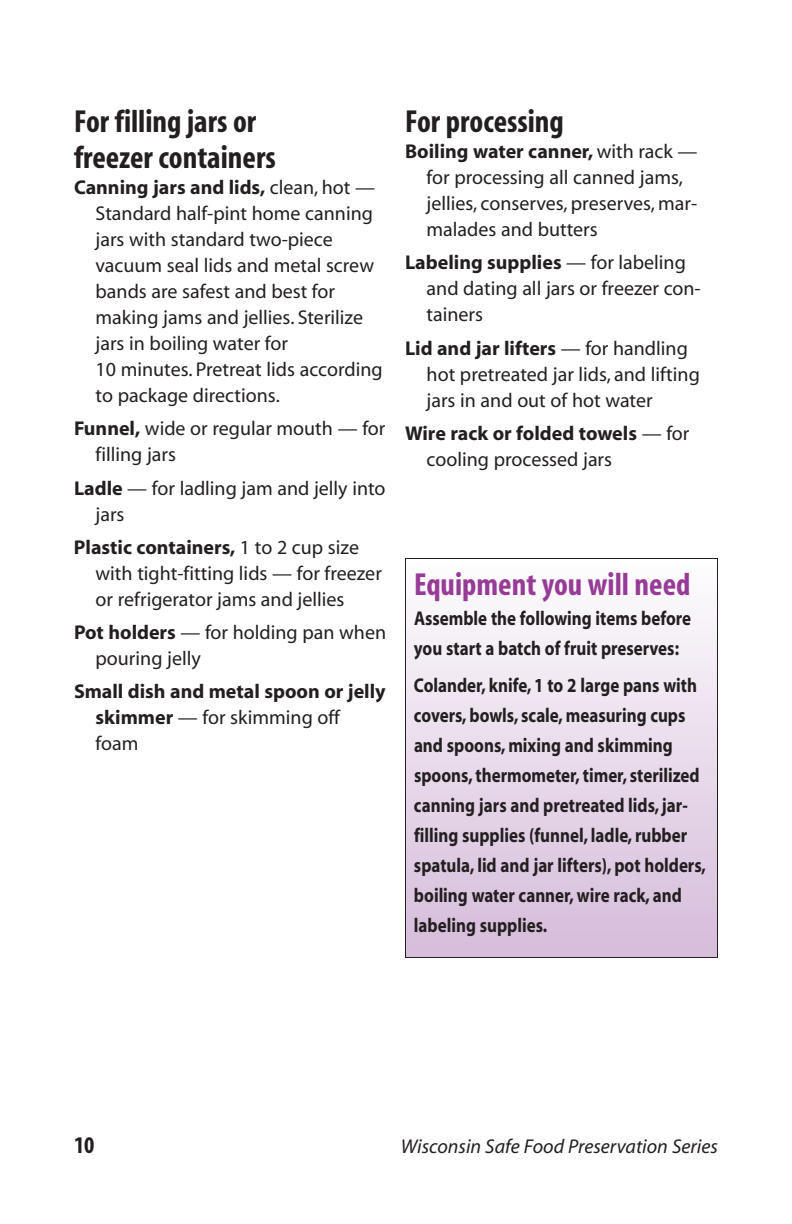
<style>
.page{position:relative;width:792px;height:1224px;background:#fff}
.page>*{position:absolute;margin:0;border:0;box-sizing:border-box;transform-origin:0 0}
.t1{font:700 condensed 32px/36px "Myriad";color:#231f20}
.t2{font:700 condensed 32px "Myriad";color:#973c96}
.t3{font:700 condensed 24px "Myriad";color:#231f20}
.t4{font:20px/26px "Myriad";color:#231f20}
.t5{font:700 20px/30px "Myriad";color:#231f20;scale:.85 1}
.t6{font:700 20px/26px "Myriad";color:#231f20}
.t7{font:italic 20px "Myriad";color:#231f20}
.s1{font-weight:700}
.s2{font-weight:400}
</style>
<div class="page">
<div style="left:406px;top:558px;width:312px;height:400px;background:linear-gradient(to bottom,#fefdfe,#d5bbda)"></div>
<div style="left:405px;top:558px;width:313px;height:400px;border:1px solid #231f20"></div>
<h1 class="t1" style="left:74px;top:106px;width:203px">For filling jars or freezer containers</h1>
<p class="t4" style="left:96px;top:176px;width:289px;text-indent:-22px"><span class="s1">Canning jars and lids,</span> clean, hot —<br>Standard half-pint home canning jars with standard two-piece vacuum seal lids and metal screw bands are safest and best for making jams and jellies. Sterilize jars in boiling water for<br>10 minutes. Pretreat lids according to package directions.</p>
<p class="t4" style="left:96px;top:417px;width:291px;text-indent:-22px"><span class="s1">Funnel,</span> wide or regular mouth — for filling jars</p>
<p class="t4" style="left:96px;top:477px;width:291px;text-indent:-22px"><span class="s1">Ladle</span> — for ladling jam and jelly into jars</p>
<p class="t4" style="left:96px;top:536px;width:288px;text-indent:-22px"><span class="s1">Plastic containers,</span> 1 to 2 cup size with tight-fitting lids — for freezer or refrigerator jams and jellies</p>
<p class="t4" style="left:96px;top:621px;width:292px;text-indent:-22px"><span class="s1">Pot holders</span> — for holding pan when pouring jelly</p>
<p class="t6" style="left:96px;top:680px;width:292px;text-indent:-22px">Small dish and metal spoon or jelly skimmer <span class="s2">— for skimming off foam</span></p>
<h1 class="t1" style="left:405px;top:106px;width:160px">For processing</h1>
<p class="t4" style="left:427px;top:140px;width:272px;text-indent:-22px"><span class="s1">Boiling water canner,</span> with rack — for processing all canned jams, jellies, conserves, preserves, mar&shy;malades and butters</p>
<p class="t4" style="left:427px;top:251px;width:276px;text-indent:-22px"><span class="s1">Labeling supplies</span> — for labeling and dating all jars or freezer con&shy;tainers</p>
<p class="t4" style="left:427px;top:337px;width:275px;text-indent:-22px"><span class="s1">Lid and jar lifters</span> — for handling hot pretreated jar lids, and lifting jars in and out of hot water</p>
<p class="t4" style="left:427px;top:422px;width:264px;text-indent:-22px"><span class="s1">Wire rack or folded towels</span> — for cooling processed jars</p>
<h1 class="t2" style="left:414px;top:573px;width:278px">Equipment you will need</h1>
<p class="t5" style="left:414px;top:605px;width:328px">Assemble the following items before you start a batch of fruit preserves:</p>
<p class="t5" style="left:414px;top:672px;width:345px">Colander, knife, 1 to 2 large pans with covers, bowls, scale, measuring cups and spoons, mixing and skimming spoons, thermometer, timer, sterilized canning jars and pretreated lids, jar&shy;filling supplies (funnel, ladle, rubber spatula, lid and jar lifters), pot holders, boiling water canner, wire rack, and labeling supplies.</p>
<p class="t3" style="left:74px;top:1136px;width:22px">10</p>
<p class="t7" style="left:401px;top:1138px;width:319px">Wisconsin Safe Food Preservation Series</p>
</div>
